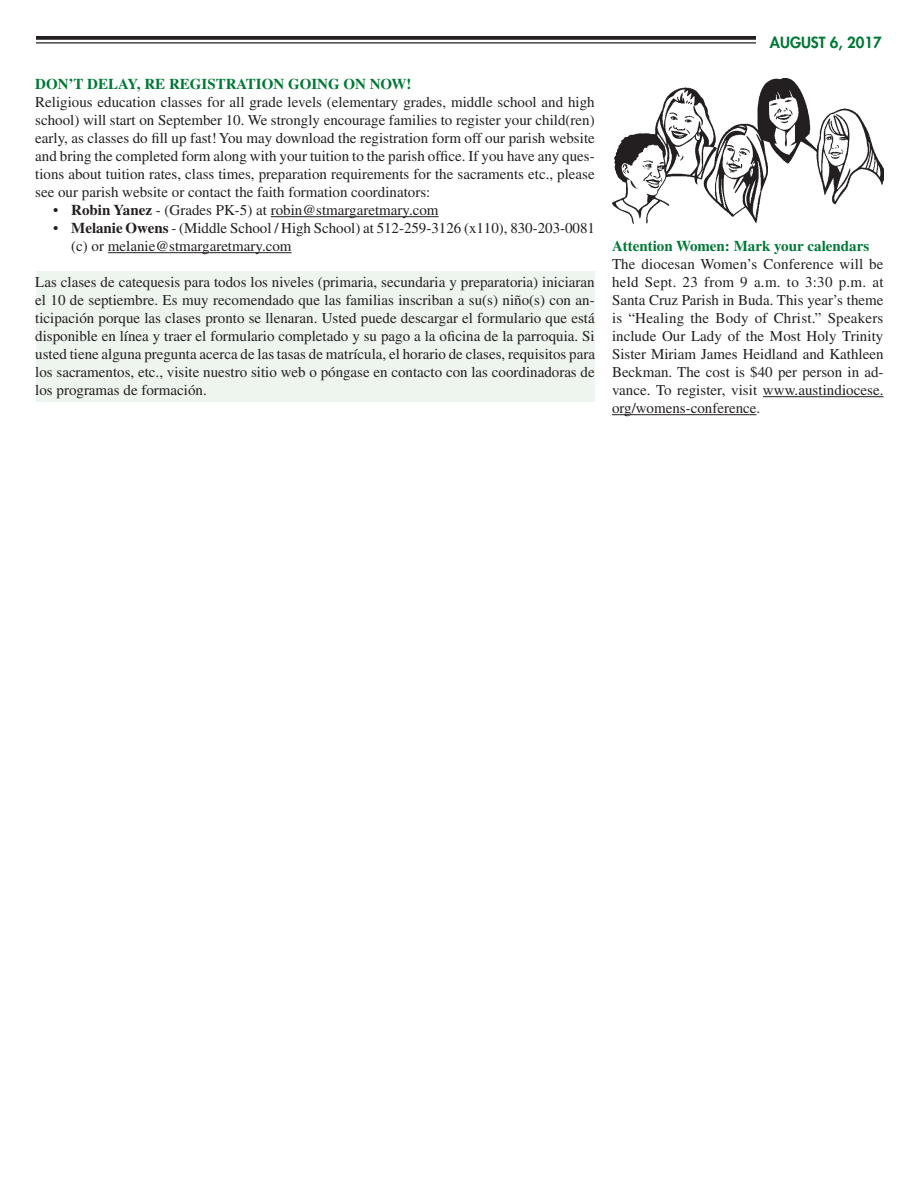
<style>
.page{position:relative;width:918px;height:1188px;background:#fff}
.page>*{position:absolute;margin:0;border:0;box-sizing:border-box;transform-origin:0 0}
.t1{font:15px/18px "Times LT Std";color:#231f20;text-align:justify}
.t2{font:700 15px "Times LT Std";color:#007836}
.t3{font:800 15px "Futura Std";color:#007836}
.s1{font-weight:700}
</style>
<div class="page">
<div style="left:36px;top:271px;width:559px;height:131px;background:#eef4ee"></div>
<hr style="left:271px;top:216px;width:168px;height:1px;background:#231f20">
<hr style="left:108px;top:252px;width:184px;height:1px;background:#231f20">
<hr style="left:763px;top:396px;width:121px;height:1px;background:#231f20">
<hr style="left:612px;top:414px;width:145px;height:1px;background:#231f20">
<svg style="left:36px;top:36px;width:720px;height:4px;fill:#231f20"></svg>
<hr style="left:36px;top:42px;width:720px;height:2px;background:#231f20">
<img style="left:612px;top:79px;width:272px;height:144px">
<p class="t2" style="left:35px;top:75px;width:378px">DON’T DELAY, RE REGISTRATION GOING ON NOW!</p>
<p class="t1" style="left:35px;top:93px;width:561px">Religious education classes for all grade levels (elementary grades, middle school and high school) will start on September 10. We strongly encourage families to register your child(ren) early, as classes do fill up fast! You may download the registration form off our parish website and bring the completed form along with your tuition to the parish office. If you have any ques&shy;tions about tuition rates, class times, preparation requirements for the sacraments etc., please see our parish website or contact the faith formation coordinators:</p>
<p class="t1" style="left:53px;top:201px;width:387px">• <span class="s1">Robin Yanez</span> - (Grades PK-5) at robin@stmargaretmary.com</p>
<p class="t1" style="left:71px;top:219px;width:525px;text-indent:-18px">• <span class="s1">Melanie Owens</span> - (Middle School / High School) at 512-259-3126 (x110), 830-203-0081 (c) or melanie@stmargaretmary.com</p>
<p class="t1" style="left:35px;top:273px;width:561px">Las clases de catequesis para todos los niveles (primaria, secundaria y preparatoria) iniciaran el 10 de septiembre. Es muy recomendado que las familias inscriban a su(s) niño(s) con an&shy;ticipación porque las clases pronto se llenaran. Usted puede descargar el formulario que está disponible en línea y traer el formulario completado y su pago a la oficina de la parroquia. Si usted tiene alguna pregunta acerca de las tasas de matrícula, el horario de clases, requisitos para los sacramentos, etc., visite nuestro sitio web o póngase en contacto con las coordinadoras de los programas de formación.</p>
<p class="t3" style="left:770px;top:33px;width:114px">AUGUST 6, 2017</p>
<p class="t2" style="left:612px;top:237px;width:259px">Attention Women: Mark your calendars</p>
<p class="t1" style="left:612px;top:255px;width:273px">The diocesan Women’s Conference will be held Sept. 23 from 9 a.m. to 3:30 p.m. at Santa Cruz Parish in Buda. This year’s theme is “Healing the Body of Christ.” Speakers include Our Lady of the Most Holy Trinity Sister Miriam James Heidland and Kathleen Beckman. The cost is $40 per person in ad&shy;vance. To register, visit www.austindiocese. org/womens-conference.</p>
</div>
